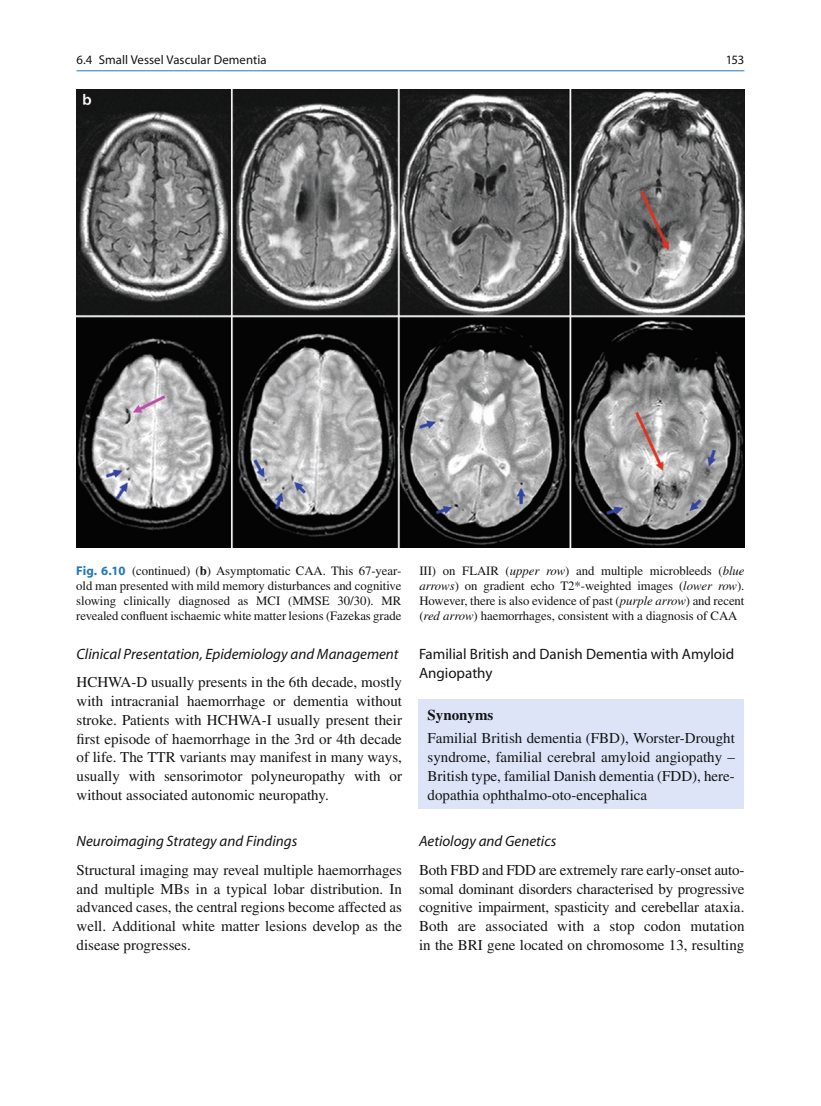
<style>
.page{position:relative;width:821px;height:1106px;background:#fff}
.page>*{position:absolute;margin:0;border:0;box-sizing:border-box;transform-origin:0 0}
.t1{font:15px/18.8px "Times";color:#131413;text-align:justify}
.t2{font:italic 15px "Myriad";color:#131413}
.t3{font:15px/18.8px "Myriad";color:#131413}
.t4{font:700 15px "Times";color:#131413}
.t5{font:12.75px/15px "Times";letter-spacing:-.005em;color:#131413;text-align:justify}
.t6{font:12.75px "Myriad";letter-spacing:.005em;color:#131413}
.s1{font-family:"Myriad";font-weight:700;color:#2178ba}
.s2{font-weight:700}
.s3{font-style:italic}
</style>
<div class="page">
<hr style="left:77px;top:70px;width:667px;height:1px;background:#2178ba">
<img style="left:76px;top:89px;width:668px;height:458px">
<div style="left:418px;top:699px;width:326px;height:109px;background:#dde4f8"></div>
<p class="t6" style="left:77px;top:54px;width:191px">6.4 Small Vessel Vascular Dementia</p>
<p class="t6" style="left:725px;top:54px;width:20px">153</p>
<p class="t5" style="left:76px;top:563px;width:326px"><span class="s1">Fig. 6.10</span> (continued) (<span class="s2">b</span>) Asymptomatic CAA. This 67-year&shy;old man presented with mild memory disturbances and cognitive slowing clinically diagnosed as MCI (MMSE 30/30). MR revealed confluent ischaemic white matter lesions (Fazekas grade</p>
<p class="t5" style="left:419px;top:563px;width:326px">III) on FLAIR (<span class="s3">upper row</span>) and multiple microbleeds (<span class="s3">blue arrows</span>) on gradient echo T2*-weighted images (<span class="s3">lower row</span>).<br>However, there is also evidence of past (<span class="s3">purple arrow</span>) and recent (<span class="s3">red arrow</span>) haemorrhages, consistent with a diagnosis of CAA</p>
<p class="t2" style="left:77px;top:646px;width:323px">Clinical Presentation, Epidemiology and Management</p>
<p class="t1" style="left:77px;top:673px;width:327px">HCHWA-D usually presents in the 6th decade, mostly with intracranial haemorrhage or dementia without stroke. Patients with HCHWA-I usually present their first episode of haemorrhage in the 3rd or 4th decade of life. The TTR variants may manifest in many ways, usually with sensorimotor polyneuropathy with or without associated autonomic neuropathy.</p>
<p class="t2" style="left:77px;top:834px;width:222px">Neuroimaging Strategy and Findings</p>
<p class="t1" style="left:77px;top:860px;width:327px">Structural imaging may reveal multiple haemorrhages and multiple MBs in a typical lobar distribution. In advanced cases, the central regions become affected as well. Additional white matter lesions develop as the disease progresses.</p>
<p class="t3" style="left:419px;top:645px;width:317px">Familial British and Danish Dementia with Amyloid<br>Angiopathy</p>
<p class="t4" style="left:427px;top:706px;width:67px">Synonyms</p>
<p class="t1" style="left:427px;top:729px;width:309px">Familial British dementia (FBD), Worster-Drought syndrome, familial cerebral amyloid angiopathy – British type, familial Danish dementia (FDD), here&shy;dopathia ophthalmo-oto-encephalica</p>
<p class="t2" style="left:419px;top:834px;width:139px">Aetiology and Genetics</p>
<p class="t1" style="left:419px;top:860px;width:327px">Both FBD and FDD are extremely rare early-onset auto&shy;somal dominant disorders characterised by progressive cognitive impairment, spasticity and cerebellar ataxia.<br>Both are associated with a stop codon mutation in the BRI gene located on chromosome 13, resulting</p>
</div>
